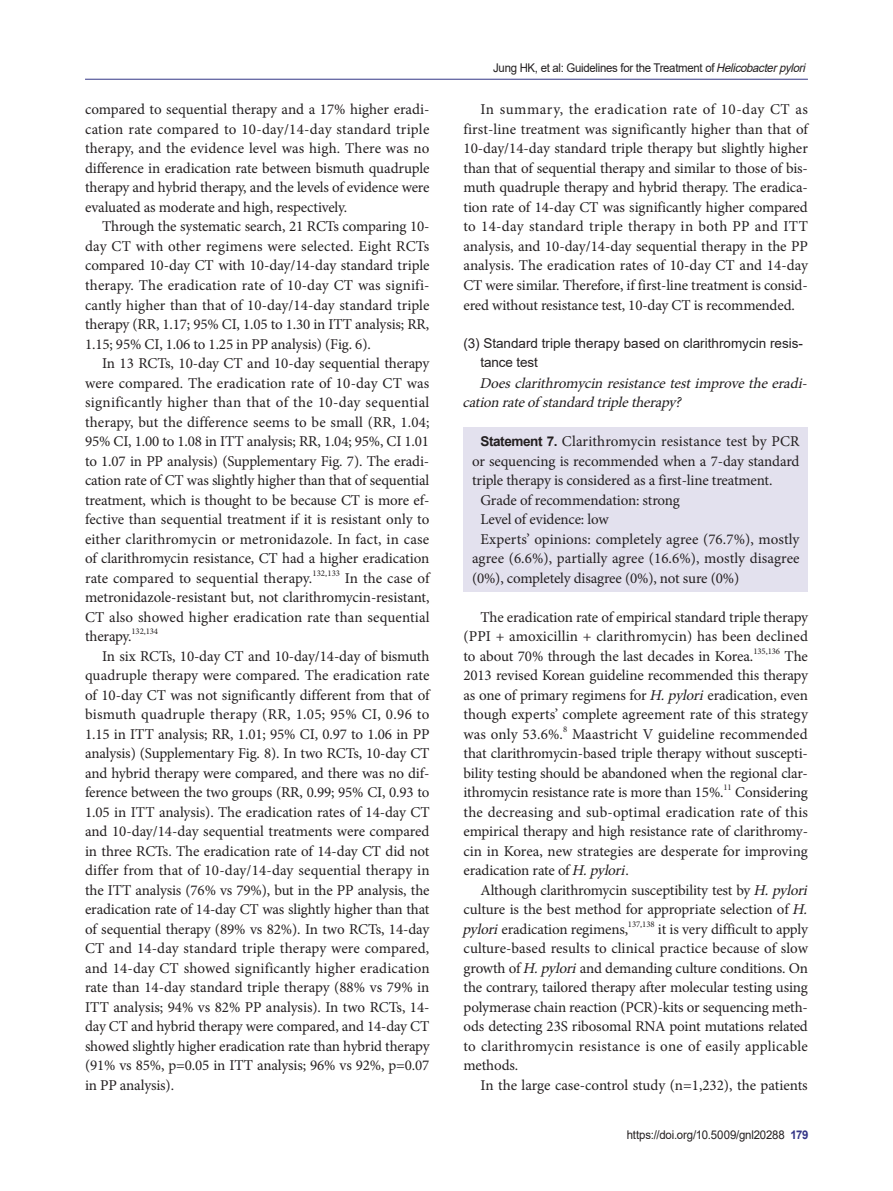
<style>
.page{position:relative;width:893px;height:1191px;background:#fff}
.page>*{position:absolute;margin:0;border:0;box-sizing:border-box;transform-origin:0 0}
.t1{font:15px/19.5px "Minion Pro";letter-spacing:-.01em;color:#231f20;text-align:justify}
.t2{font:italic 15px/19.5px "Minion Pro";color:#231f20}
.t3{font:15px "Minion Pro";letter-spacing:.01em;color:#231f20}
.t4{font:13.5px/19.5px "Arial";color:#231f20}
.t5{font:12px "Arial";letter-spacing:-.025em;color:#231f20;scale:.95 1}
.t6{font:8.7px "Minion Pro";letter-spacing:-.01em;color:#231f20}
.s1{font-style:italic}
.s2{font-family:"Arial";font-weight:700;font-size:13.5px}
.s3{font-weight:700;color:#343687}
</style>
<div class="page">
<hr style="left:85px;top:79px;width:723px;height:1px;background:#343687">
<div style="left:463px;top:427px;width:345px;height:67px;background:#e3e1ee"></div>
<div style="left:463px;top:486px;width:345px;height:27px;background:#e3e1ee"></div>
<div style="left:463px;top:505px;width:345px;height:28px;background:#e3e1ee"></div>
<div style="left:463px;top:525px;width:345px;height:66px;background:#e3e1ee"></div>
<p class="t1" style="left:85px;top:100px;width:346px">compared to sequential therapy and a 17% higher eradi&shy;cation rate compared to 10-day/14-day standard triple therapy, and the evidence level was high. There was no difference in eradication rate between bismuth quadruple therapy and hybrid therapy, and the levels of evidence were evaluated as moderate and high, respectively.</p>
<p class="t1" style="left:85px;top:217px;width:346px;text-indent:17px">Through the systematic search, 21 RCTs comparing 10- day CT with other regimens were selected. Eight RCTs compared 10-day CT with 10-day/14-day standard triple therapy. The eradication rate of 10-day CT was signifi&shy;cantly higher than that of 10-day/14-day standard triple therapy (RR, 1.17; 95% CI, 1.05 to 1.30 in ITT analysis; RR, 1.15; 95% CI, 1.06 to 1.25 in PP analysis) (Fig. 6).</p>
<p class="t1" style="left:85px;top:353px;width:346px;text-indent:17px">In 13 RCTs, 10-day CT and 10-day sequential therapy were compared. The eradication rate of 10-day CT was significantly higher than that of the 10-day sequential therapy, but the difference seems to be small (RR, 1.04; 95% CI, 1.00 to 1.08 in ITT analysis; RR, 1.04; 95%, CI 1.01 to 1.07 in PP analysis) (Supplementary Fig. 7). The eradi&shy;cation rate of CT was slightly higher than that of sequential treatment, which is thought to be because CT is more ef&shy;fective than sequential treatment if it is resistant only to either clarithromycin or metronidazole. In fact, in case of clarithromycin resistance, CT had a higher eradication rate compared to sequential therapy.</p>
<p class="t6" style="left:312px;top:567px;width:29px">132,133</p>
<p class="t1" style="left:85px;top:568px;width:346px;text-indent:260px">In the case of metronidazole-resistant but, not clarithromycin-resistant, CT also showed higher eradication rate than sequential therapy.</p>
<p class="t6" style="left:132px;top:625px;width:28px">132,134</p>
<p class="t1" style="left:85px;top:646px;width:346px;text-indent:17px">In six RCTs, 10-day CT and 10-day/14-day of bismuth quadruple therapy were compared. The eradication rate of 10-day CT was not significantly different from that of bismuth quadruple therapy (RR, 1.05; 95% CI, 0.96 to 1.15 in ITT analysis; RR, 1.01; 95% CI, 0.97 to 1.06 in PP analysis) (Supplementary Fig. 8). In two RCTs, 10-day CT and hybrid therapy were compared, and there was no dif&shy;ference between the two groups (RR, 0.99; 95% CI, 0.93 to 1.05 in ITT analysis). The eradication rates of 14-day CT and 10-day/14-day sequential treatments were compared in three RCTs. The eradication rate of 14-day CT did not differ from that of 10-day/14-day sequential therapy in the ITT analysis (76% vs 79%), but in the PP analysis, the eradication rate of 14-day CT was slightly higher than that of sequential therapy (89% vs 82%). In two RCTs, 14-day CT and 14-day standard triple therapy were compared, and 14-day CT showed significantly higher eradication rate than 14-day standard triple therapy (88% vs 79% in ITT analysis; 94% vs 82% PP analysis). In two RCTs, 14- day CT and hybrid therapy were compared, and 14-day CT showed slightly higher eradication rate than hybrid therapy (91% vs 85%, p=0.05 in ITT analysis; 96% vs 92%, p=0.07 in PP analysis).</p>
<p class="t5" style="left:493px;top:59px;width:333px">Jung HK, et al: Guidelines for the Treatment of <span class="s1">Helicobacterpylori</span></p>
<p class="t1" style="left:463px;top:100px;width:346px;text-indent:17px">In summary, the eradication rate of 10-day CT as first-line treatment was significantly higher than that of 10-day/14-day standard triple therapy but slightly higher than that of sequential therapy and similar to those of bis&shy;muth quadruple therapy and hybrid therapy. The eradica&shy;tion rate of 14-day CT was significantly higher compared to 14-day standard triple therapy in both PP and ITT analysis, and 10-day/14-day sequential therapy in the PP analysis. The eradication rates of 10-day CT and 14-day CT were similar. Therefore, if first-line treatment is consid&shy;ered without resistance test, 10-day CT is recommended.</p>
<p class="t4" style="left:480px;top:333px;width:323px;text-indent:-17px">(3) Standard triple therapy based on clarithromycin resis&shy;tance test</p>
<p class="t2" style="left:462px;top:373px;width:350px;text-indent:17px">Doesclarithromycin resistancetestimprovetheeradi&shy;cationrateof standardtripletherapy?</p>
<p class="t3" style="left:480px;top:431px;width:320px"><span class="s2">Statement 7.</span> Clarithromycin resistance test by PCR</p>
<p class="t1" style="left:472px;top:451px;width:329px">or sequencing is recommended when a 7-day standard</p>
<p class="t1" style="left:472px;top:470px;width:302px">triple therapy is considered as a first-line treatment.</p>
<p class="t1" style="left:480px;top:490px;width:201px">Grade of recommendation: strong</p>
<p class="t1" style="left:480px;top:509px;width:130px">Level of evidence: low</p>
<p class="t1" style="left:480px;top:529px;width:320px">Experts’ opinions: completely agree (76.7%), mostly</p>
<p class="t1" style="left:472px;top:548px;width:329px">agree (6.6%), partially agree (16.6%), mostly disagree</p>
<p class="t1" style="left:472px;top:568px;width:269px">(0%), completely disagree (0%), not sure (0%)</p>
<p class="t1" style="left:463px;top:607px;width:346px;text-indent:17px">The eradication rate of empirical standard triple therapy (PPI + amoxicillin + clarithromycin) has been declined to about 70% through the last decades in Korea.</p>
<p class="t6" style="left:753px;top:645px;width:28px">135,136</p>
<p class="t1" style="left:463px;top:646px;width:346px;text-indent:321px">The 2013 revised Korean guideline recommended this therapy as one of primary regimens for <span class="s1">H.pylori</span>eradication, even though experts’ complete agreement rate of this strategy was only 53.6%.</p>
<p class="t6" style="left:563px;top:723px;width:6px">8</p>
<p class="t1" style="left:463px;top:724px;width:346px;text-indent:109px">Maastricht V guideline recommended that clarithromycin-based triple therapy without suscepti&shy;bility testing should be abandoned when the regional clar&shy;ithromycin resistance rate is more than 15%.</p>
<p class="t6" style="left:723px;top:781px;width:10px">11</p>
<p class="t1" style="left:463px;top:782px;width:346px;text-indent:272px">Considering the decreasing and sub-optimal eradication rate of this empirical therapy and high resistance rate of clarithromy&shy;cin in Korea, new strategies are desperate for improving eradication rate of <span class="s1">H.pylori</span>.</p>
<p class="t1" style="left:462px;top:880px;width:350px;text-indent:18px">Although clarithromycin susceptibility test by <span class="s1">H.pylori </span>culture is the best method for appropriate selection of <span class="s1">H. pylori</span>eradication regimens,</p>
<p class="t6" style="left:628px;top:918px;width:28px">137,138</p>
<p class="t1" style="left:463px;top:919px;width:346px;text-indent:194px">it is very difficult to apply culture-based results to clinical practice because of slow growth of <span class="s1">H.pylori</span>and demanding culture conditions. On the contrary, tailored therapy after molecular testing using polymerase chain reaction (PCR)-kits or sequencing meth&shy;ods detecting 23S ribosomal RNA point mutations related to clarithromycin resistance is one of easily applicable methods.</p>
<p class="t1" style="left:480px;top:1075px;width:329px">In the large case-control study (n=1,232), the patients</p>
<p class="t5" style="left:627px;top:1126px;width:193px">https://doi.org/10.5009/gnl20288 <span class="s3">179</span></p>
</div>
